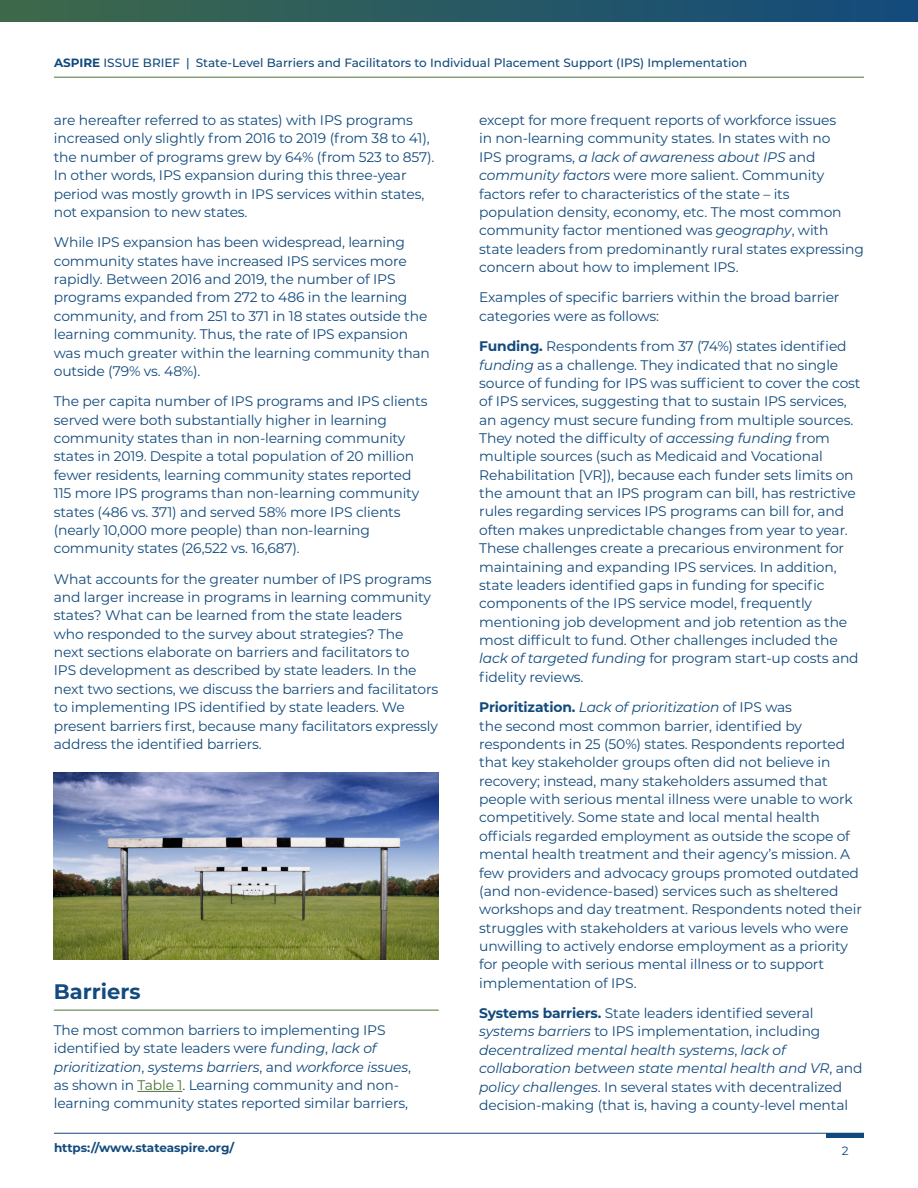
<style>
.page{position:relative;width:918px;height:1188px;background:#fff}
.page>*{position:absolute;margin:0;border:0;box-sizing:border-box;transform-origin:0 0}
.t1{font:700 21px "Montserrat";color:#124a7d}
.t2{font:13.8px/18.3px "Montserrat";letter-spacing:-.01em;color:#124a7d}
.t3{font:500 12px "Montserrat";color:#124a7d}
.t4{font:700 12px "Montserrat";color:#124a7d}
.t5{font:12px "Montserrat";color:#124a7d}
.s1{font-weight:700}
.s2{font-style:italic}
.s3{color:#4d7338}
</style>
<div class="page">
<hr style="left:54px;top:1133px;width:810px;height:1px;background:#124a7d">
<hr style="left:54px;top:77px;width:810px;height:1px;background:#4d7338">
<div style="left:826px;top:1133px;width:38px;height:5px;background:#12497c"></div>
<div style="left:0;top:0;width:918px;height:22px;background:linear-gradient(to right,#3e6949,#134a7c)"></div>
<img style="left:54px;top:772px;width:385px;height:188px">
<hr style="left:54px;top:1010px;width:385px;height:1px;background:#4d7338">
<hr style="left:137px;top:1091px;width:45px;height:1px;background:#4d7338">
<p class="t3" style="left:54px;top:55px;width:695px"><span class="s1">ASPIRE</span> ISSUE BRIEF | State-Level Barriers and Facilitators to Individual Placement Support (IPS) Implementation</p>
<p class="t2" style="left:54px;top:111px;width:382px">are hereafter referred to as states) with IPS programs increased only slightly from 2016 to 2019 (from 38 to 41), the number of programs grew by 64% (from 523 to 857).<br>In other words, IPS expansion during this three-year period was mostly growth in IPS services within states, not expansion to new states.</p>
<p class="t2" style="left:54px;top:233px;width:378px">While IPS expansion has been widespread, learning community states have increased IPS services more rapidly. Between 2016 and 2019, the number of IPS programs expanded from 272 to 486 in the learning community, and from 251 to 371 in 18 states outside the learning community. Thus, the rate of IPS expansion was much greater within the learning community than outside (79% vs. 48%).</p>
<p class="t2" style="left:54px;top:392px;width:375px">The per capita number of IPS programs and IPS clients served were both substantially higher in learning community states than in non-learning community states in 2019. Despite a total population of 20 million fewer residents, learning community states reported 115 more IPS programs than non-learning community states (486 vs. 371) and served 58% more IPS clients (nearly 10,000 more people) than non-learning community states (26,522 vs. 16,687).</p>
<p class="t2" style="left:54px;top:569px;width:386px">What accounts for the greater number of IPS programs and larger increase in programs in learning community states? What can be learned from the state leaders<br>who responded to the survey about strategies? The<br>next sections elaborate on barriers and facilitators to<br>IPS development as described by state leaders. In the next two sections, we discuss the barriers and facilitators to implementing IPS identified by state leaders. We present barriers first, because many facilitators expressly address the identified barriers.</p>
<h2 class="t1" style="left:54px;top:977px;width:88px">Barriers</h2>
<p class="t2" style="left:54px;top:1020px;width:359px">The most common barriers to implementing IPS identified by state leaders were <span class="s2">funding</span>, <span class="s2">lack of prioritization</span>, <span class="s2">systems barriers</span>, and <span class="s2">workforce issues</span>, as shown in <span class="s3">Table 1</span>. Learning community and non&shy;learning community states reported similar barriers,</p>
<p class="t2" style="left:479px;top:111px;width:386px">except for more frequent reports of workforce issues<br>in non-learning community states. In states with no<br>IPS programs, <span class="s2">a lack of awareness about IPS</span> and <span class="s2">community factors</span> were more salient. Community factors refer to characteristics of the state – its population density, economy, etc. The most common community factor mentioned was <span class="s2">geography</span>, with state leaders from predominantly rural states expressing concern about how to implement IPS.</p>
<p class="t2" style="left:479px;top:288px;width:362px">Examples of specific barriers within the broad barrier categories were as follows:</p>
<p class="t2" style="left:479px;top:337px;width:383px"><span class="s1">Funding.</span> Respondents from 37 (74%) states identified <span class="s2">funding</span> as a challenge. They indicated that no single source of funding for IPS was sufficient to cover the cost of IPS services, suggesting that to sustain IPS services, an agency must secure funding from multiple sources.<br>They noted the difficulty of <span class="s2">accessing funding</span> from multiple sources (such as Medicaid and Vocational Rehabilitation [VR]), because each funder sets limits on the amount that an IPS program can bill, has restrictive rules regarding services IPS programs can bill for, and often makes unpredictable changes from year to year.<br>These challenges create a precarious environment for maintaining and expanding IPS services. In addition, state leaders identified gaps in funding for specific components of the IPS service model, frequently mentioning job development and job retention as the most difficult to fund. Other challenges included the <span class="s2">lack of targeted funding</span> for program start-up costs and fidelity reviews.</p>
<p class="t2" style="left:479px;top:698px;width:384px"><span class="s1">Prioritization.</span> <span class="s2">Lack of prioritization</span> of IPS was<br>the second most common barrier, identified by respondents in 25 (50%) states. Respondents reported that key stakeholder groups often did not believe in recovery; instead, many stakeholders assumed that people with serious mental illness were unable to work competitively. Some state and local mental health officials regarded employment as outside the scope of mental health treatment and their agency’s mission. A few providers and advocacy groups promoted outdated (and non-evidence-based) services such as sheltered workshops and day treatment. Respondents noted their struggles with stakeholders at various levels who were unwilling to actively endorse employment as a priority for people with serious mental illness or to support implementation of IPS.</p>
<p class="t2" style="left:479px;top:1004px;width:385px"><span class="s1">Systems barriers.</span> State leaders identified several <span class="s2">systems barriers</span> to IPS implementation, including <span class="s2">decentralized mental health systems</span>, <span class="s2">lack of collaboration between state mental health and VR</span>, and <span class="s2">policy challenges</span>. In several states with decentralized decision-making (that is, having a county-level mental</p>
<p class="t4" style="left:54px;top:1139px;width:182px">https://www.stateaspire.org/</p>
<p class="t5" style="left:842px;top:1142px;width:8px">2</p>
</div>
